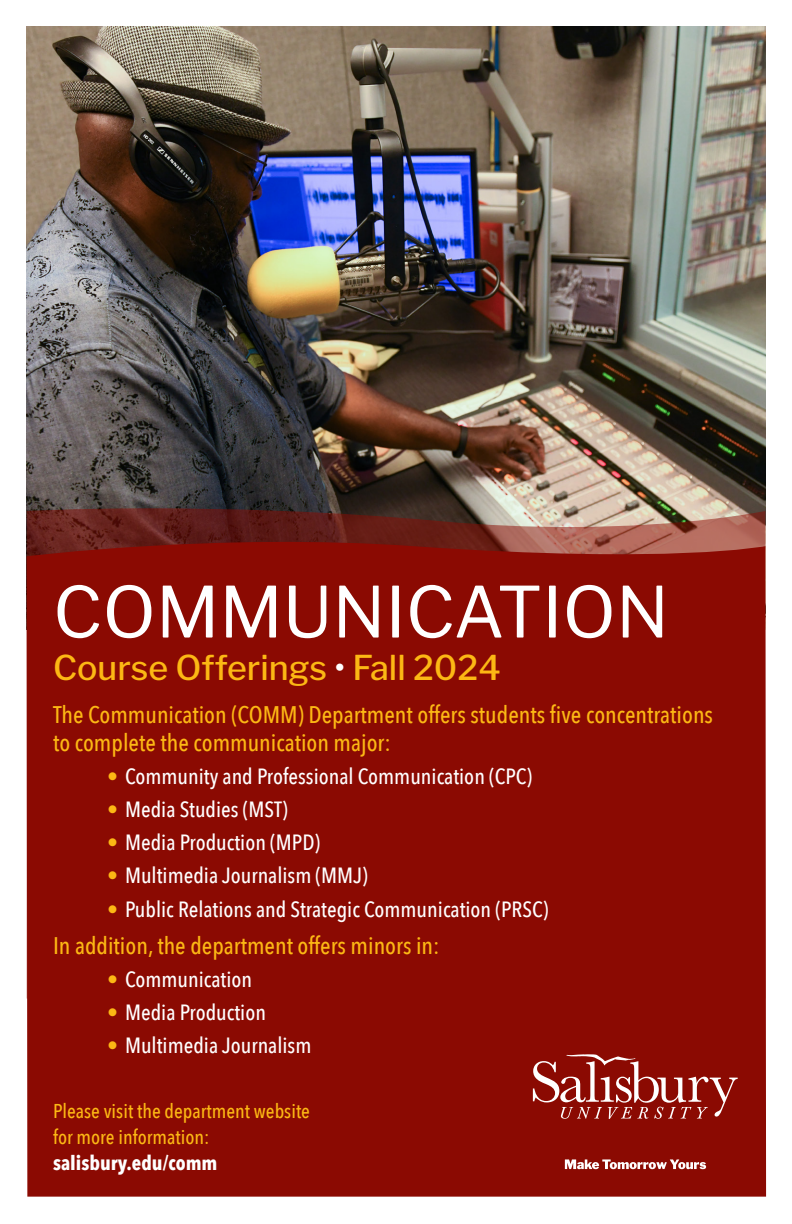
<style>
.page{position:relative;width:792px;height:1224px;background:#fff}
.page>*{position:absolute;margin:0;border:0;box-sizing:border-box;transform-origin:0 0}
.t1{font:70px "Libre Franklin";color:#fff}
.t2{font:500 34px "Libre Franklin";color:#fcb814}
.t3{font:500 24px/28px "Avenir Next Condensed";color:#fcb814}
.t4{font:500 22px "Avenir Next Condensed";color:#fff}
.t5{font:500 20px/26px "Avenir Next Condensed";color:#fcb814}
.t6{font:700 20px "Avenir Next Condensed";color:#fff}
.s1{color:#fff}
.s2{color:#fcb814}
</style>
<div class="page">
<img style="left:27px;top:27px;width:738px;height:481px">
<svg style="left:27px;top:508px;width:738px;height:24px;background:#7f5046"></svg>
<div style="left:27px;top:532px;width:739px;height:665px;background:#8b0a02"></div>
<svg style="left:533px;top:1054px;width:205px;height:65px;background:#a03730"></svg>
<svg style="left:565px;top:1159px;width:141px;height:10px"></svg>
<p class="t1" style="left:53px;top:570px;width:617px">COMMUNICATION</p>
<p class="t2" style="left:53px;top:647px;width:449px">Course Offerings <span class="s1">•</span> Fall 2024</p>
<p class="t3" style="left:53px;top:700px;width:662px">The Communication (COMM) Department offers students five concentrations to complete the communication major:</p>
<p class="t4" style="left:107px;top:763px;width:427px"><span class="s2">•</span> Community and Professional Communication (CPC)</p>
<p class="t4" style="left:107px;top:796px;width:182px"><span class="s2">•</span> Media Studies (MST)</p>
<p class="t4" style="left:107px;top:829px;width:215px"><span class="s2">•</span> Media Production (MPD)</p>
<p class="t4" style="left:107px;top:862px;width:262px"><span class="s2">•</span> Multimedia Journalism (MMJ)</p>
<p class="t4" style="left:107px;top:896px;width:443px"><span class="s2">•</span> Public Relations and Strategic Communication (PRSC)</p>
<p class="t3" style="left:53px;top:931px;width:388px">In addition, the department offers minors in:</p>
<p class="t4" style="left:107px;top:966px;width:147px"><span class="s2">•</span> Communication</p>
<p class="t4" style="left:107px;top:999px;width:161px"><span class="s2">•</span> Media Production</p>
<p class="t4" style="left:107px;top:1032px;width:206px"><span class="s2">•</span> Multimedia Journalism</p>
<p class="t5" style="left:53px;top:1098px;width:259px">Please visit the department website for more information:</p>
<p class="t6" style="left:53px;top:1151px;width:166px">salisbury.edu/comm</p>
</div>
